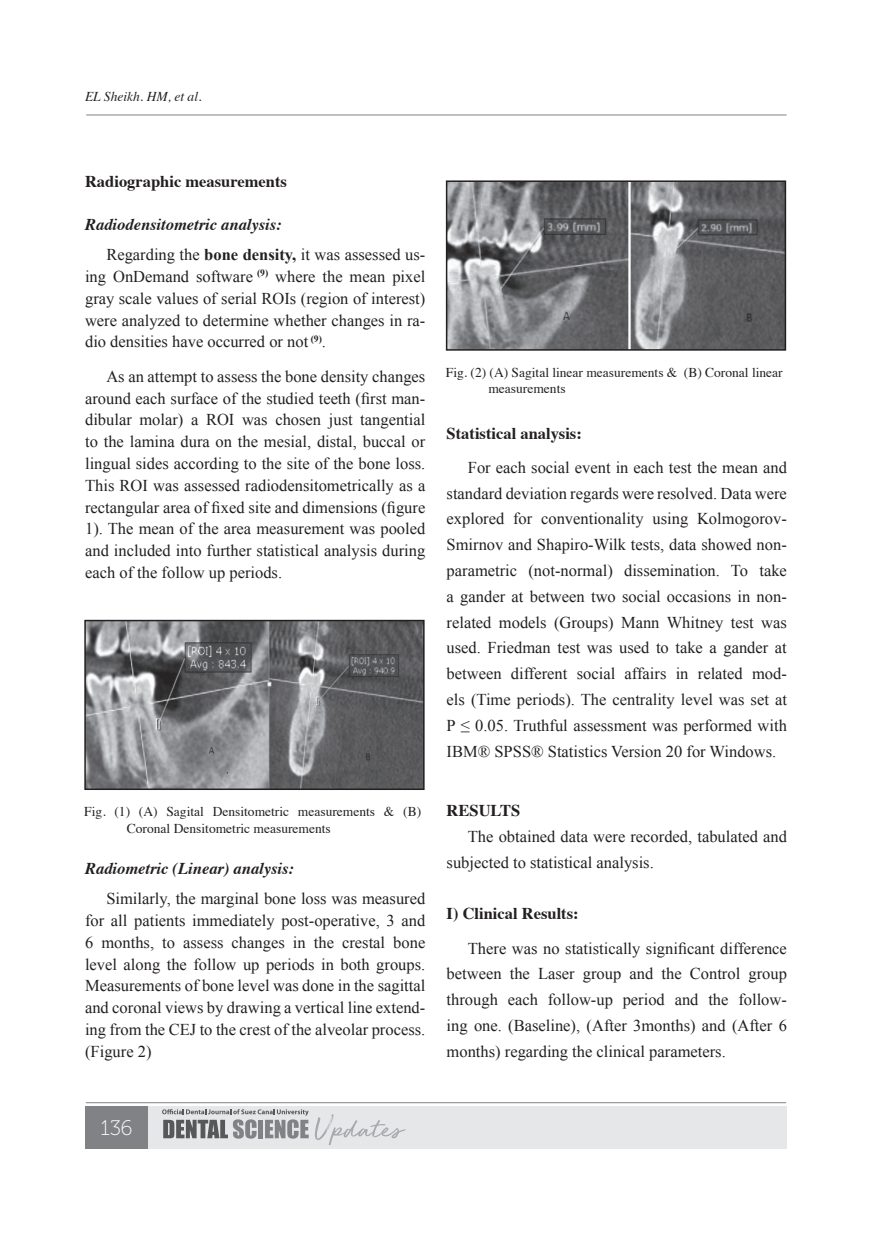
<style>
.page{position:relative;width:872px;height:1234px;background:#fff}
.page>*{position:absolute;margin:0;border:0;box-sizing:border-box;transform-origin:0 0}
.t1{font:21px "Museo 100";color:#fff}
.t2{font:16.5px/21.8px "Times New Roman";color:#231f20;text-align:justify}
.t3{font:700 16.5px "Times";color:#231f20}
.t4{font:italic 700 16.5px "Times";color:#231f20}
.t5{font:13.5px/16.5px "Times";color:#231f20}
.t6{font:italic 13.5px "Times";color:#231f20}
.s1{font-weight:700}
</style>
<div class="page">
<div style="left:85px;top:1105px;width:702px;height:43px;background:#e6e7e9"></div>
<div style="left:85px;top:1105px;width:63px;height:43px;background:#808285"></div>
<hr style="left:86px;top:1102px;width:700px;height:1px;background:#808285">
<hr style="left:86px;top:115px;width:700px;height:1px;background:#808285">
<svg style="left:162px;top:1109px;width:147px;height:29px"></svg>
<svg style="left:315px;top:1114px;width:91px;height:30px"></svg>
<img style="left:87px;top:622px;width:334px;height:164px">
<div style="left:84px;top:619px;width:340px;height:170px;border:2px solid #231f20"></div>
<img style="left:449px;top:183px;width:334px;height:164px">
<div style="left:446px;top:180px;width:340px;height:170px;border:2px solid #231f20"></div>
<p class="t6" style="left:85px;top:85px;width:118px">EL Sheikh. HM, et al.</p>
<p class="t3" style="left:85px;top:165px;width:203px">Radiographic measurements</p>
<p class="t4" style="left:85px;top:209px;width:198px">Radiodensitometric analysis:</p>
<p class="t2" style="left:85px;top:243px;width:342px;text-indent:21px">Regarding the <span class="s1">bone density,</span> it was assessed us&shy;ing OnDemand software <sup>(9)</sup> where the mean pixel gray scale values of serial ROIs (region of interest) were analyzed to determine whether changes in ra&shy;dio densities have occurred or not <sup>(9)</sup>.</p>
<p class="t2" style="left:85px;top:365px;width:342px;text-indent:21px">As an attempt to assess the bone density changes around each surface of the studied teeth (first man&shy;dibular molar) a ROI was chosen just tangential to the lamina dura on the mesial, distal, buccal or lingual sides according to the site of the bone loss.<br>This ROI was assessed radiodensitometrically as a rectangular area of fixed site and dimensions (figure 1). The mean of the area measurement was pooled and included into further statistical analysis during each of the follow up periods.</p>
<p class="t5" style="left:127px;top:802px;width:296px;text-indent:-43px">Fig. (1) (A) Sagital Densitometric measurements &amp; (B)<br>Coronal Densitometric measurements</p>
<p class="t4" style="left:85px;top:852px;width:211px">Radiometric (Linear) analysis:</p>
<p class="t2" style="left:85px;top:887px;width:342px;text-indent:21px">Similarly, the marginal bone loss was measured for all patients immediately post-operative, 3 and 6 months, to assess changes in the crestal bone level along the follow up periods in both groups.<br>Measurements of bone level was done in the sagittal and coronal views by drawing a vertical line extend&shy;ing from the CEJ to the crest of the alveolar process. (Figure 2)</p>
<p class="t5" style="left:488px;top:363px;width:296px;text-indent:-43px">Fig. (2) (A) Sagital linear measurements &amp; (B) Coronal linear measurements</p>
<p class="t3" style="left:446px;top:417px;width:137px">Statistical analysis:</p>
<p class="t2" style="left:446px;top:454px;width:342px;line-height:25.8px;text-indent:21px">For each social event in each test the mean and standard deviation regards were resolved. Data were explored for conventionality using Kolmogorov-Smirnov and Shapiro-Wilk tests, data showed non&shy;parametric (not-normal) dissemination. To take a gander at between two social occasions in non&shy;related models (Groups) Mann Whitney test was used. Friedman test was used to take a gander at between different social affairs in related mod&shy;els (Time periods). The centrality level was set at P ≤ 0.05. Truthful assessment was performed with IBM® SPSS® Statistics Version 20 for Windows.</p>
<p class="t3" style="left:446px;top:794px;width:75px">RESULTS</p>
<p class="t2" style="left:446px;top:823px;width:342px;line-height:25.8px;text-indent:21px">The obtained data were recorded, tabulated and subjected to statistical analysis.</p>
<p class="t3" style="left:446px;top:897px;width:133px">I) Clinical Results:</p>
<p class="t2" style="left:446px;top:934px;width:342px;line-height:25.8px;text-indent:21px">There was no statistically significant difference between the Laser group and the Control group through each follow-up period and the follow&shy;ing one. (Baseline), (After 3months) and (After 6 months) regarding the clinical parameters.</p>
<p class="t1" style="left:101px;top:1116px;width:33px">136</p>
</div>
